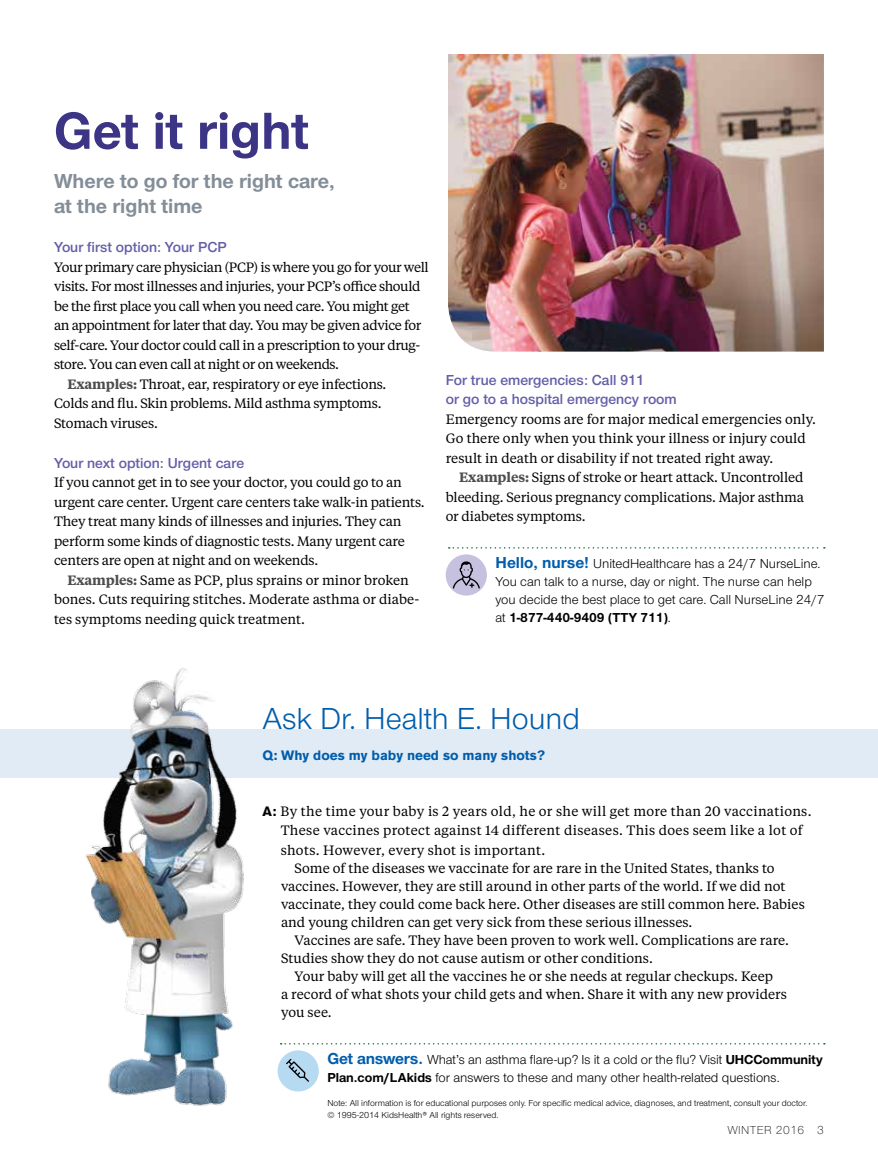
<style>
.page{position:relative;width:878px;height:1161px;background:#fff}
.page>*{position:absolute;margin:0;border:0;box-sizing:border-box;transform-origin:0 0}
.t1{font:700 54px "UHC Sans";color:#3c3484}
.t2{font:31.5px "UHC Sans";color:#005dac}
.t3{font:700 21px/25.2px "UHC Sans";color:#838e98}
.t4{font:600 15px/19.5px "UHC Sans";color:#645ea9}
.t5{font:13.5px/19.5px "UHC Serif Text";color:#000}
.t6{font:13.5px "UHC Serif Text";letter-spacing:-.03em;color:#000}
.t7{font:13.5px/18px "UHC Sans";color:#000}
.t8{font:13.5px/19.5px "UHC Serif Text";letter-spacing:.02em;color:#000}
.t9{font:13.5px "UHC Serif Text";letter-spacing:-.02em;color:#000}
.t10{font:700 13.5px "Akzidenz Grotesk BE";color:#005dac}
.t11{font:300 12px "UHC Sans";letter-spacing:.04em;color:#000}
.t12{font:9px/12px "UHC Sans";color:#000}
.s1{font-weight:600;color:#4d4d4d}
.s2{font-weight:700;font-size:16.5px;color:#005dac}
.s3{font-weight:700}
.s4{font-family:"Akzidenz Grotesk BE";font-weight:700}
</style>
<div class="page">
<svg style="left:448px;top:547px;width:376px;height:2px"></svg>
<div style="left:445px;top:554px;width:42px;height:42px;background:#c7c1e0;border-radius:50%"></div>
<svg style="left:452px;top:562px;width:28px;height:27px"></svg>
<img style="left:448px;top:54px;width:375px;height:298px">
<svg style="left:303px;top:1043px;width:521px;height:2px"></svg>
<div style="left:277px;top:1050px;width:42px;height:42px;background:#b7daf3;border-radius:50%"></div>
<svg style="left:302px;top:1069px;width:7px;height:13px"></svg>
<div style="left:0;top:730px;width:878px;height:48px;background:#e1ebf5"></div>
<img style="left:50px;top:667px;width:252px;height:439px">
<h1 class="t1" style="left:54px;top:94px;width:256px">Get it right</h1>
<h3 class="t3" style="left:54px;top:167px;width:282px">Where to go for the right care, at the right time</h3>
<p class="t4" style="left:54px;top:237px;width:174px">Your first option: Your PCP</p>
<p class="t6" style="left:54px;top:258px;width:376px">Your primary care physician (PCP) is where you go for your well</p>
<p class="t6" style="left:54px;top:278px;width:368px">visits. For most illnesses and injuries, your PCP’s office should</p>
<p class="t6" style="left:54px;top:297px;width:357px">be the first place you call when you need care. You might get</p>
<p class="t6" style="left:54px;top:317px;width:369px">an appointment for later that day. You may be given advice for</p>
<p class="t6" style="left:54px;top:336px;width:368px">self-care. Your doctor could call in a prescription to your drug-</p>
<p class="t6" style="left:54px;top:356px;width:286px">store. You can even call at night or on weekends.</p>
<p class="t9" style="left:68px;top:375px;width:320px"><span class="s1">Examples:</span> Throat, ear, respiratory or eye infections.</p>
<p class="t9" style="left:54px;top:395px;width:329px">Colds and flu. Skin problems. Mild asthma symptoms.</p>
<p class="t9" style="left:54px;top:414px;width:105px">Stomach viruses.</p>
<p class="t4" style="left:54px;top:452px;width:192px">Your next option: Urgent care</p>
<p class="t5" style="left:54px;top:472px;width:372px">If you cannot get in to see your doctor, you could go to an urgent care center. Urgent care centers take walk-in patients.<br>They treat many kinds of illnesses and injuries. They can perform some kinds of diagnostic tests. Many urgent care centers are open at night and on weekends.</p>
<p class="t5" style="left:54px;top:570px;width:367px;text-indent:14px"><span class="s1">Examples:</span> Same as PCP, plus sprains or minor broken bones. Cuts requiring stitches. Moderate asthma or diabe&shy;tes symptoms needing quick treatment.</p>
<p class="t4" style="left:446px;top:370px;width:232px">For true emergencies: Call 911<br>or go to a hospital emergency room</p>
<p class="t5" style="left:446px;top:409px;width:372px">Emergency rooms are for major medical emergencies only.<br>Go there only when you think your illness or injury could result in death or disability if not treated right away.</p>
<p class="t5" style="left:446px;top:467px;width:360px;text-align:justify;text-indent:14px"><span class="s1">Examples:</span> Signs of stroke or heart attack. Uncontrolled bleeding. Serious pregnancy complications. Major asthma or diabetes symptoms.</p>
<p class="t7" style="left:495px;top:554px;width:330px"><span class="s2">Hello, nurse!</span> UnitedHealthcare has a 24/7 NurseLine.<br>You can talk to a nurse, day or night. The nurse can help you decide the best place to get care. Call NurseLine 24/7 at <span class="s3">1-877-440-9409 (TTY 711)</span>.</p>
<h2 class="t2" style="left:262px;top:698px;width:319px">Ask Dr. Health E. Hound</h2>
<p class="t10" style="left:262px;top:748px;width:284px">Q: Why does my baby need so many shots?</p>
<p class="t8" style="left:281px;top:801px;width:532px;text-indent:-18px"><span class="s4">A:</span> By the time your baby is 2 years old, he or she will get more than 20 vaccinations.<br>These vaccines protect against 14 different diseases. This does seem like a lot of shots. However, every shot is important.</p>
<p class="t5" style="left:281px;top:859px;width:525px;line-height:18px;text-indent:14px">Some of the diseases we vaccinate for are rare in the United States, thanks to vaccines. However, they are still around in other parts of the world. If we did not vaccinate, they could come back here. Other diseases are still common here. Babies and young children can get very sick from these serious illnesses.</p>
<p class="t5" style="left:281px;top:931px;width:509px;line-height:18px;text-indent:14px">Vaccines are safe. They have been proven to work well. Complications are rare.<br>Studies show they do not cause autism or other conditions.</p>
<p class="t5" style="left:281px;top:967px;width:507px;line-height:18px;text-indent:14px">Your baby will get all the vaccines he or she needs at regular checkups. Keep<br>a record of what shots your child gets and when. Share it with any new providers you see.</p>
<p class="t7" style="left:327px;top:1050px;width:497px"><span class="s2">Get answers.</span> What’s an asthma flare-up? Is it a cold or the flu? Visit <span class="s3">UHCCommunity<br>Plan.com/LAkids</span> for answers to these and many other health-related questions.</p>
<p class="t12" style="left:327px;top:1097px;width:481px">Note: All information is for educational purposes only. For specific medical advice, diagnoses, and treatment, consult your doctor. © 1995-2014 KidsHealth® All rights reserved.</p>
<p class="t11" style="left:727px;top:1122px;width:98px">WINTER 2016 3</p>
</div>
